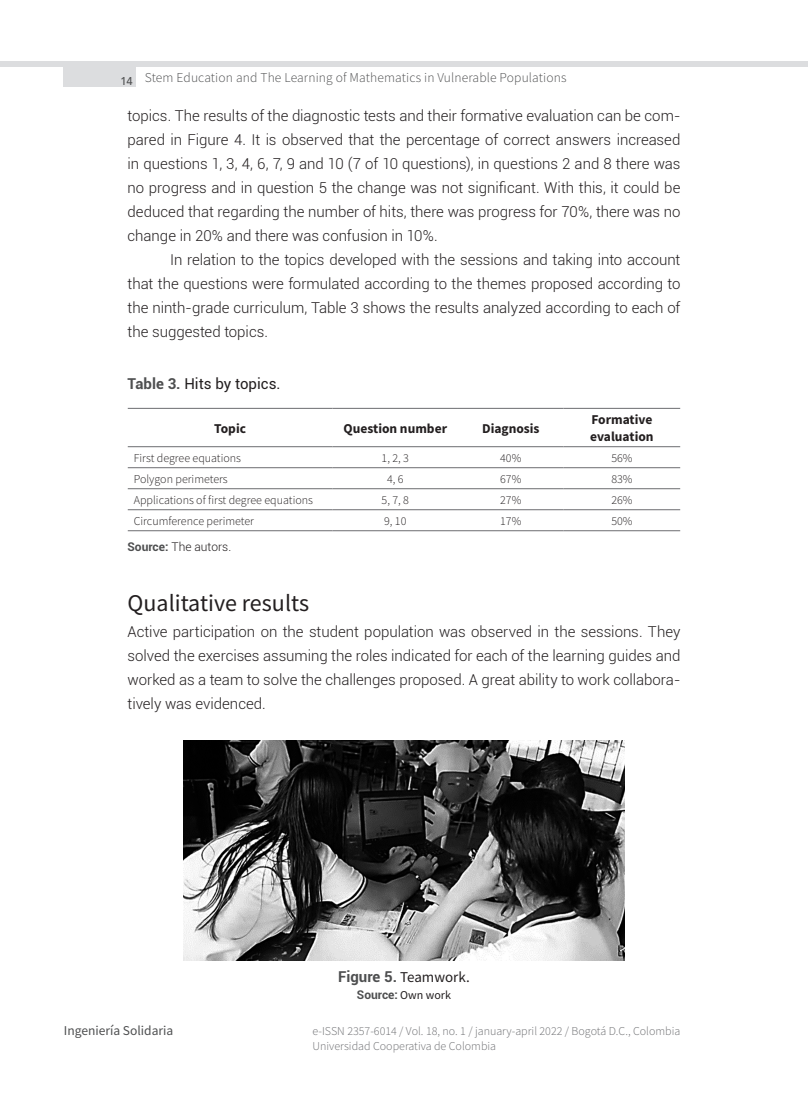
<style>
.page{position:relative;width:808px;height:1106px;background:#fff}
.page>*{position:absolute;margin:0;border:0;box-sizing:border-box;transform-origin:0 0}
.T-2{font:24px "Source Sans Pro";color:#231f20}
.Texto{font:300 15px/24px "Roboto";color:#231f20;text-align:justify}
.Primer_párrafo{font:300 15px/24px "Roboto";color:#231f20;text-align:justify}
.TABLA-titulo_afuera{font:15px "Roboto";color:#231f20}
.FIGURA-titulo{font:15px "Source Sans Pro";color:#231f20}
.t1{font:300 13.5px "Source Sans Pro";letter-spacing:.01em;color:#4e4f50}
.TABLA-titul-dentro{font:700 13.5px/16.2px "Source Sans Pro";color:#231f20}
.t2{font:13.5px "Source Sans Pro";color:#4e4f50}
.tabla-txt-general{font:300 12px "Source Sans Pro";color:#231f20}
.t3{font:300 12px/14.4px "Source Sans Pro";color:#6c6d70}
.TABLA-fuente{font:300 12px "Roboto";color:#231f20}
.FIGURA-fuente{font:700 12px "Roboto";color:#4e4f50}
.s1{font-weight:700;color:#4e4f50}
.s2{font-family:"Roboto";font-weight:700;color:#4e4f50}
.s3{font-family:"Source Sans Pro";font-weight:400;color:#231f20}
</style>
<div class="page">
<div style="left:0;top:61px;width:808px;height:6px;background:#dcdddf"></div>
<div style="left:64px;top:63px;width:72px;height:24px;background:#dcdddf"></div>
<hr style="left:128px;top:408px;width:205px;height:1px;background:#6c6d70">
<hr style="left:333px;top:408px;width:125px;height:1px;background:#6c6d70">
<hr style="left:458px;top:408px;width:106px;height:1px;background:#6c6d70">
<hr style="left:564px;top:408px;width:116px;height:1px;background:#6c6d70">
<hr style="left:128px;top:446px;width:205px;height:1px;background:#6c6d70">
<hr style="left:333px;top:446px;width:125px;height:1px;background:#6c6d70">
<hr style="left:458px;top:446px;width:106px;height:1px;background:#6c6d70">
<hr style="left:564px;top:446px;width:116px;height:1px;background:#6c6d70">
<hr style="left:128px;top:467px;width:205px;height:1px;background:#6c6d70">
<hr style="left:333px;top:467px;width:125px;height:1px;background:#6c6d70">
<hr style="left:458px;top:467px;width:106px;height:1px;background:#6c6d70">
<hr style="left:564px;top:467px;width:116px;height:1px;background:#6c6d70">
<hr style="left:128px;top:488px;width:205px;height:1px;background:#6c6d70">
<hr style="left:333px;top:488px;width:125px;height:1px;background:#6c6d70">
<hr style="left:458px;top:488px;width:106px;height:1px;background:#6c6d70">
<hr style="left:564px;top:488px;width:116px;height:1px;background:#6c6d70">
<hr style="left:128px;top:509px;width:205px;height:1px;background:#6c6d70">
<hr style="left:333px;top:509px;width:125px;height:1px;background:#6c6d70">
<hr style="left:458px;top:509px;width:106px;height:1px;background:#6c6d70">
<hr style="left:564px;top:509px;width:116px;height:1px;background:#6c6d70">
<hr style="left:128px;top:530px;width:205px;height:1px;background:#6c6d70">
<hr style="left:333px;top:530px;width:125px;height:1px;background:#6c6d70">
<hr style="left:458px;top:530px;width:106px;height:1px;background:#6c6d70">
<hr style="left:564px;top:530px;width:116px;height:1px;background:#6c6d70">
<img style="left:183px;top:740px;width:442px;height:220px">
<p class="t1" style="left:120px;top:69px;width:448px"><sub>14</sub> Stem Education and The Learning of Mathematics in Vulnerable Populations</p>
<p class="Texto" style="left:128px;top:103px;width:554px">topics. The results of the diagnostic tests and their formative evaluation can be com&shy;pared in Figure 4. It is observed that the percentage of correct answers increased in questions 1, 3, 4, 6, 7, 9 and 10 (7 of 10 questions), in questions 2 and 8 there was no progress and in question 5 the change was not significant. With this, it could be deduced that regarding the number of hits, there was progress for 70%, there was no change in 20% and there was confusion in 10%.</p>
<p class="Texto" style="left:128px;top:247px;width:554px;text-indent:43px">In relation to the topics developed with the sessions and taking into account that the questions were formulated according to the themes proposed according to the ninth-grade curriculum, Table 3 shows the results analyzed according to each of the suggested topics.</p>
<p class="TABLA-titulo_afuera" style="left:128px;top:373px;width:155px"><span class="s1">Table 3.</span> Hits by topics.</p>
<p class="TABLA-titul-dentro" style="left:214px;top:420px;width:33px">Topic</p>
<p class="TABLA-titul-dentro" style="left:344px;top:420px;width:105px">Question number</p>
<p class="TABLA-titul-dentro" style="left:482px;top:420px;width:59px">Diagnosis</p>
<p class="TABLA-titul-dentro" style="left:590px;top:412px;width:65px">Formative evaluation</p>
<p class="tabla-txt-general" style="left:134px;top:450px;width:109px">First degree equations</p>
<p class="tabla-txt-general" style="left:382px;top:450px;width:29px">1, 2, 3</p>
<p class="tabla-txt-general" style="left:500px;top:450px;width:23px">40%</p>
<p class="tabla-txt-general" style="left:611px;top:450px;width:23px">56%</p>
<p class="tabla-txt-general" style="left:134px;top:471px;width:96px">Polygon perimeters</p>
<p class="tabla-txt-general" style="left:387px;top:471px;width:18px">4, 6</p>
<p class="tabla-txt-general" style="left:500px;top:471px;width:23px">67%</p>
<p class="tabla-txt-general" style="left:611px;top:471px;width:23px">83%</p>
<p class="tabla-txt-general" style="left:134px;top:492px;width:181px">Applications of first degree equations</p>
<p class="tabla-txt-general" style="left:382px;top:492px;width:29px">5, 7, 8</p>
<p class="tabla-txt-general" style="left:500px;top:492px;width:23px">27%</p>
<p class="tabla-txt-general" style="left:611px;top:492px;width:23px">26%</p>
<p class="tabla-txt-general" style="left:134px;top:513px;width:122px">Circumference perimeter</p>
<p class="tabla-txt-general" style="left:384px;top:513px;width:24px">9, 10</p>
<p class="tabla-txt-general" style="left:500px;top:513px;width:23px">17%</p>
<p class="tabla-txt-general" style="left:611px;top:513px;width:23px">50%</p>
<p class="TABLA-fuente" style="left:128px;top:539px;width:105px"><span class="s1">Source:</span> The autors.</p>
<p class="T-2" style="left:128px;top:587px;width:183px">Qualitative results</p>
<p class="Primer_párrafo" style="left:128px;top:619px;width:554px">Active participation on the student population was observed in the sessions. They solved the exercises assuming the roles indicated for each of the learning guides and worked as a team to solve the challenges proposed. A great ability to work collabora&shy;tively was evidenced.</p>
<p class="FIGURA-titulo" style="left:338px;top:967px;width:133px"><span class="s2">Figure 5.</span> Teamwork.</p>
<p class="FIGURA-fuente" style="left:357px;top:986px;width:96px">Source: <span class="s3">Own work</span></p>
<p class="t2" style="left:64px;top:1022px;width:111px">Ingeniería Solidaria</p>
<p class="t3" style="left:313px;top:1024px;width:369px">e-ISSN 2357-6014 / Vol. 18, no. 1 / january-april 2022 / Bogotá D.C., Colombia<br>Universidad Cooperativa de Colombia</p>
</div>
